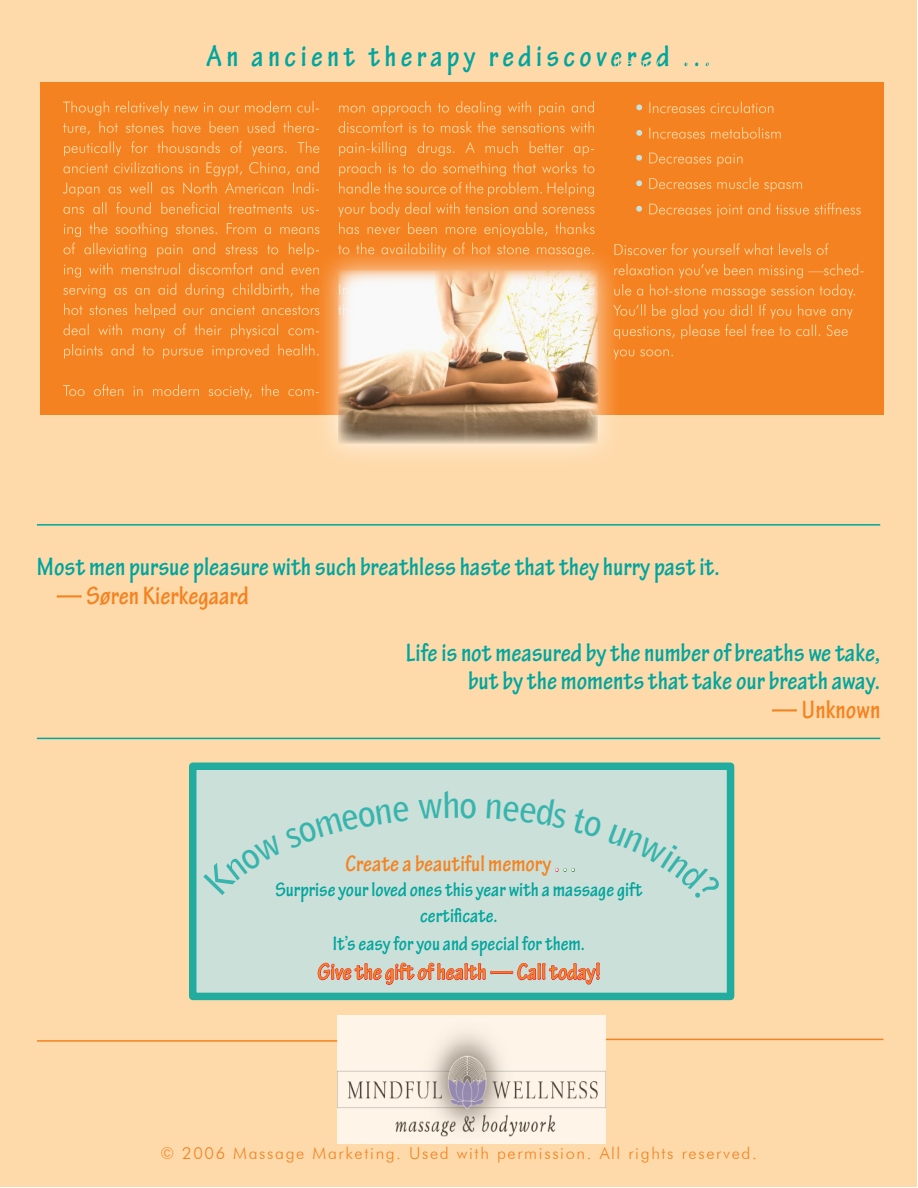
<style>
.page{position:relative;width:918px;height:1188px;background:#fff}
.page>*{position:absolute;margin:0;border:0;box-sizing:border-box;transform-origin:0 0}
.t1{font:700 condensed 31.5px "Tekton Pro";letter-spacing:.14em;color:#00a59e}
.t2{font:700 condensed 27px "Tekton Pro";color:#00a59e}
.t3{font:700 condensed 27px "Tekton Pro";color:#f58220}
.t4{font:700 condensed 24px "Tekton Pro";color:#f58220}
.t5{font:700 condensed 21px/25.2px "Tekton Pro";color:#00a59e;text-align:center}
.t6{font:300 16.5px "Futura BT";letter-spacing:.1em;color:#f58220}
.s1{color:#fff}
</style>
<div class="page">
<div style="left:1px;top:1px;width:916px;height:1186px;background:#fedaab"></div>
<hr style="left:37px;top:1040px;width:301px;height:2px;background:#f58220">
<img style="left:338px;top:1015px;width:267px;height:128px">
<hr style="left:606px;top:1039px;width:277px;height:1px;background:#f58220">
<div style="left:189px;top:763px;width:545px;height:237px;background:#cbe0d8;border:8px solid #00a59e"></div>
<hr style="left:37px;top:524px;width:843px;height:2px;background:#00a59e">
<hr style="left:37px;top:738px;width:843px;height:1px;background:#00a59e">
<svg style="left:317px;top:962px;width:283px;height:23px"></svg>
<div style="left:40px;top:82px;width:843px;height:332px;background:#f58220"></div>
<svg style="left:622px;top:349px;width:51px;height:8px"></svg>
<svg style="left:622px;top:284px;width:233px;height:55px"></svg>
<svg style="left:622px;top:264px;width:242px;height:14px"></svg>
<svg style="left:622px;top:243px;width:206px;height:15px"></svg>
<svg style="left:649px;top:203px;width:212px;height:15px"></svg>
<svg style="left:636px;top:205px;width:6px;height:7px"></svg>
<svg style="left:649px;top:178px;width:153px;height:14px"></svg>
<svg style="left:636px;top:180px;width:6px;height:7px"></svg>
<svg style="left:649px;top:153px;width:94px;height:14px"></svg>
<svg style="left:636px;top:154px;width:6px;height:7px"></svg>
<svg style="left:338px;top:182px;width:257px;height:55px"></svg>
<svg style="left:339px;top:162px;width:255px;height:14px"></svg>
<svg style="left:339px;top:141px;width:255px;height:15px"></svg>
<svg style="left:339px;top:101px;width:255px;height:32px"></svg>
<svg style="left:649px;top:127px;width:132px;height:12px"></svg>
<svg style="left:636px;top:130px;width:7px;height:6px"></svg>
<svg style="left:649px;top:102px;width:124px;height:11px"></svg>
<svg style="left:636px;top:104px;width:7px;height:7px"></svg>
<svg style="left:613px;top:0;width:256px;height:1px"></svg>
<svg style="left:63px;top:384px;width:249px;height:15px"></svg>
<svg style="left:64px;top:344px;width:248px;height:15px"></svg>
<svg style="left:63px;top:324px;width:249px;height:14px"></svg>
<svg style="left:63px;top:263px;width:249px;height:55px"></svg>
<svg style="left:63px;top:243px;width:249px;height:14px"></svg>
<svg style="left:64px;top:222px;width:255px;height:15px"></svg>
<svg style="left:63px;top:182px;width:256px;height:32px"></svg>
<svg style="left:63px;top:162px;width:256px;height:14px"></svg>
<svg style="left:64px;top:141px;width:255px;height:15px"></svg>
<svg style="left:63px;top:101px;width:256px;height:34px"></svg>
<div style="left:312px;top:243px;width:310px;height:225px;background:#fff;opacity:.75"></div>
<img style="left:338px;top:270px;width:260px;height:174px">
<p class="t1" style="left:206px;top:38px;width:506px">An ancient therapy rediscovered ...</p>
<p class="t2" style="left:37px;top:551px;width:684px">Most men pursue pleasure with such breathless haste that they hurry past it.</p>
<p class="t3" style="left:56px;top:580px;width:195px">— Søren Kierkegaard</p>
<p class="t2" style="left:406px;top:637px;width:476px">Life is not measured by the number of breaths we take,</p>
<p class="t2" style="left:468px;top:665px;width:414px">but by the moments that take our breath away.</p>
<p class="t3" style="left:771px;top:694px;width:111px">— Unknown</p>
<p class="t4" style="left:346px;top:850px;width:232px">Create a beautiful memory<span class="s1">. . .</span></p>
<p class="t5" style="left:276px;top:878px;width:368px">Surprise your loved ones this year with a massage gift certificate.</p>
<p class="t5" style="left:333px;top:932px;width:254px">It’s easy for you and special for them.</p>
<p class="t4" style="left:318px;top:958px;width:284px">Give the gift of health — Call today!</p>
<p class="t6" style="left:160px;top:1143px;width:598px">© 2006 Massage Marketing. Used with permission. All rights reserved.</p>
</div>
